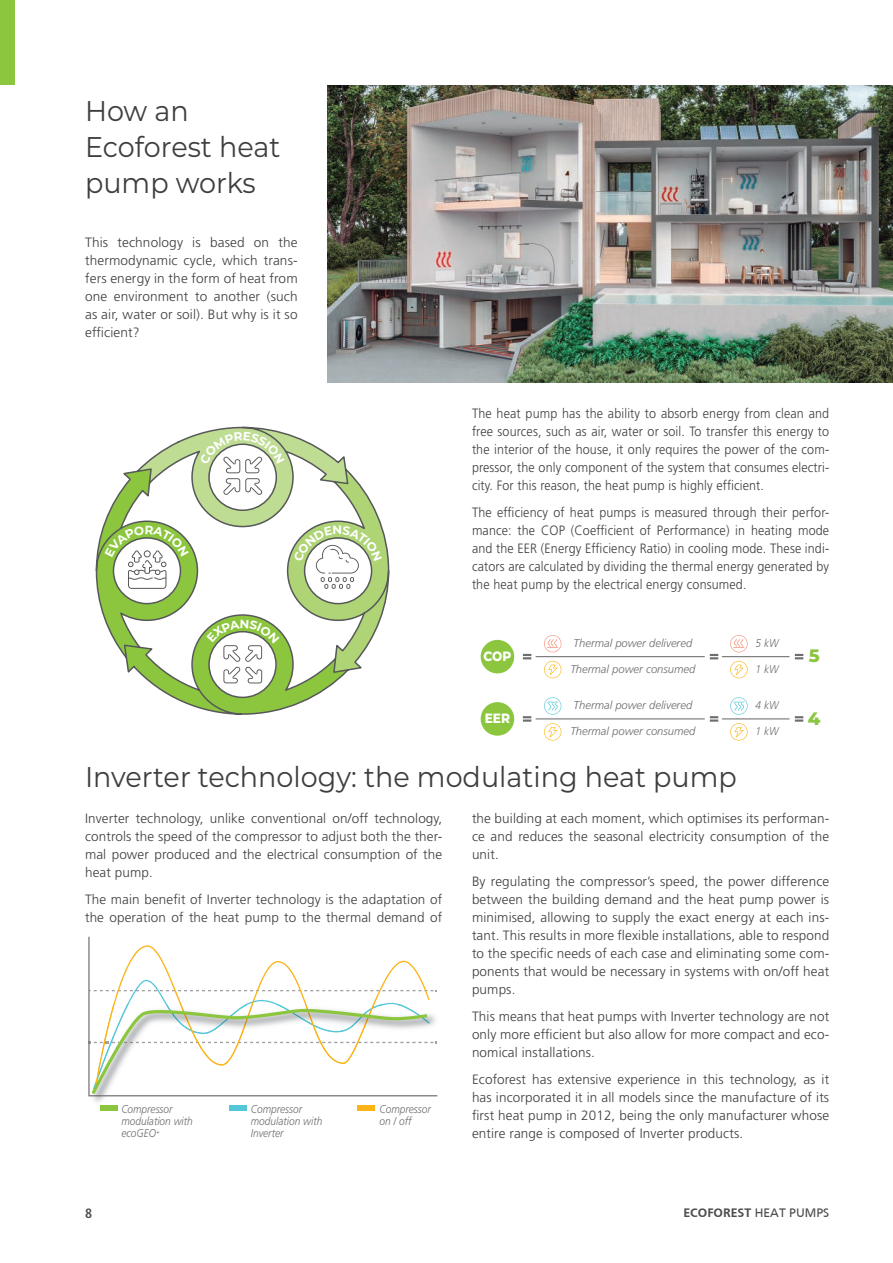
<style>
.page{position:relative;width:893px;height:1263px;background:#fff}
.page>*{position:absolute;margin:0;border:0;box-sizing:border-box;transform-origin:0 0}
.t1{font:28.5px/36px "Montserrat";color:#3e3e3f;scale:.95 1}
.t2{font:800 18px "Montserrat";color:#8bc63e}
.t3{font:300 13.5px/18px "Frutiger LT Std";letter-spacing:.01em;color:#3e3e3f;text-align:justify}
.t4{font:300 13.5px/18px "Frutiger LT Std";letter-spacing:.01em;color:#3e3e3f;text-align:justify;scale:.93 1}
.t5{font:800 13.5px "Montserrat";color:#fff;scale:.9 1}
.t6{font:700 condensed 13.5px "Frutiger LT Std";color:#4b4c4d}
.t7{font:700 12.75px "Frutiger";color:#4b4c4d}
.t8{font:italic 300 11.25px/12.3px "Frutiger LT Std";color:#6c6d70;scale:.9 1}
.t9{font:italic 300 11.25px "Frutiger LT Std";color:#6c6d70}
.s1{font-weight:400}
</style>
<div class="page">
<div style="left:0;top:0;width:15px;height:85px;background:#8bc63e"></div>
<img style="left:327px;top:85px;width:566px;height:297px">
<svg style="left:544px;top:661px;width:17px;height:17px"></svg>
<svg style="left:730px;top:661px;width:18px;height:17px"></svg>
<svg style="left:523px;top:654px;width:8px;height:5px"></svg>
<svg style="left:710px;top:654px;width:8px;height:5px"></svg>
<svg style="left:795px;top:654px;width:8px;height:5px"></svg>
<svg style="left:544px;top:635px;width:17px;height:17px"></svg>
<svg style="left:730px;top:635px;width:18px;height:17px"></svg>
<hr style="left:536px;top:656px;width:169px;height:1px;background:#6c6d70">
<hr style="left:722px;top:656px;width:67px;height:1px;background:#6c6d70">
<div style="left:481px;top:640px;width:33px;height:33px;background:#8bc63e;border-radius:50%"></div>
<svg style="left:544px;top:723px;width:17px;height:17px"></svg>
<svg style="left:730px;top:723px;width:18px;height:17px"></svg>
<svg style="left:523px;top:716px;width:8px;height:6px"></svg>
<svg style="left:710px;top:716px;width:8px;height:6px"></svg>
<svg style="left:795px;top:716px;width:8px;height:6px"></svg>
<svg style="left:544px;top:697px;width:17px;height:18px"></svg>
<svg style="left:730px;top:697px;width:18px;height:18px"></svg>
<hr style="left:536px;top:718px;width:169px;height:1px;background:#6c6d70">
<hr style="left:722px;top:718px;width:67px;height:1px;background:#6c6d70">
<div style="left:481px;top:702px;width:33px;height:34px;background:#8bc63e;border-radius:50%"></div>
<img style="left:88px;top:1095px;width:350px;height:12px">
<svg style="left:88px;top:937px;width:349px;height:159px"></svg>
<div style="left:100px;top:1105px;width:18px;height:5px;background:#8bc63e"></div>
<div style="left:229px;top:1105px;width:17px;height:5px;background:#54c7d9"></div>
<div style="left:357px;top:1105px;width:18px;height:5px;background:#fbb416"></div>
<svg style="left:95px;top:426px;width:295px;height:289px"></svg>
<svg style="left:105px;top:428px;width:284px;height:255px"></svg>
<h1 class="t1" style="left:85px;top:92px;width:207px">How an<br>Ecoforest heat pump works</h1>
<p class="t3" style="left:85px;top:234px;width:214px">This technology is based on the thermodynamic cycle, which trans&shy;fers energy in the form of heat from one environment to another (such as air, water or soil). But why is it so efficient?</p>
<p class="t4" style="left:472px;top:405px;width:386px">The heat pump has the ability to absorb energy from clean and free sources, such as air, water or soil. To transfer this energy to the interior of the house, it only requires the power of the com&shy;pressor, the only component of the system that consumes electri&shy;city. For this reason, the heat pump is highly efficient.</p>
<p class="t4" style="left:472px;top:504px;width:386px">The efficiency of heat pumps is measured through their perfor&shy;mance: the COP (Coefficient of Performance) in heating mode and the EER (Energy Efficiency Ratio) in cooling mode. These indi&shy;cators are calculated by dividing the thermal energy generated by the heat pump by the electrical energy consumed.</p>
<p class="t9" style="left:573px;top:637px;width:120px">Thermal power delivered</p>
<p class="t9" style="left:570px;top:662px;width:127px">Thermal power consumed</p>
<p class="t8" style="left:756px;top:637px;width:27px">5 kW</p>
<p class="t8" style="left:756px;top:663px;width:27px">1 kW</p>
<p class="t5" style="left:483px;top:646px;width:33px">COP</p>
<h2 class="t2" style="left:809px;top:643px;width:12px">5</h2>
<p class="t9" style="left:573px;top:699px;width:120px">Thermal power delivered</p>
<p class="t9" style="left:570px;top:725px;width:127px">Thermal power consumed</p>
<p class="t8" style="left:756px;top:699px;width:27px">4 kW</p>
<p class="t8" style="left:756px;top:725px;width:27px">1 kW</p>
<p class="t5" style="left:485px;top:708px;width:30px">EER</p>
<h2 class="t2" style="left:808px;top:705px;width:14px">4</h2>
<h1 class="t1" style="left:85px;top:758px;width:688px">Inverter technology: the modulating heat pump</h1>
<p class="t3" style="left:85px;top:810px;width:359px">Inverter technology, unlike conventional on/off technology, controls the speed of the compressor to adjust both the ther&shy;mal power produced and the electrical consumption of the heat pump.</p>
<p class="t3" style="left:85px;top:891px;width:359px">The main benefit of Inverter technology is the adaptation of the operation of the heat pump to the thermal demand of</p>
<p class="t8" style="left:121px;top:1102px;width:81px">Compressor modulation with ecoGEO<sup>+</sup></p>
<p class="t8" style="left:251px;top:1102px;width:81px">Compressor modulation with<br>Inverter</p>
<p class="t8" style="left:380px;top:1102px;width:58px">Compressor on / off</p>
<p class="t3" style="left:472px;top:810px;width:359px">the building at each moment, which optimises its performan&shy;ce and reduces the seasonal electricity consumption of the unit.</p>
<p class="t3" style="left:472px;top:873px;width:359px">By regulating the compressor’s speed, the power difference between the building demand and the heat pump power is minimised, allowing to supply the exact energy at each ins&shy;tant. This results in more flexible installations, able to respond to the specific needs of each case and eliminating some com&shy;ponents that would be necessary in systems with on/off heat pumps.</p>
<p class="t3" style="left:472px;top:1008px;width:359px">This means that heat pumps with Inverter technology are not only more efficient but also allow for more compact and eco&shy;nomical installations.</p>
<p class="t3" style="left:472px;top:1071px;width:359px">Ecoforest has extensive experience in this technology, as it has incorporated it in all models since the manufacture of its first heat pump in 2012, being the only manufacturer whose entire range is composed of Inverter products.</p>
<p class="t6" style="left:85px;top:1205px;width:9px">8</p>
<p class="t7" style="left:683px;top:1205px;width:147px">ECOFOREST <span class="s1">HEAT PUMPS</span></p>
</div>
